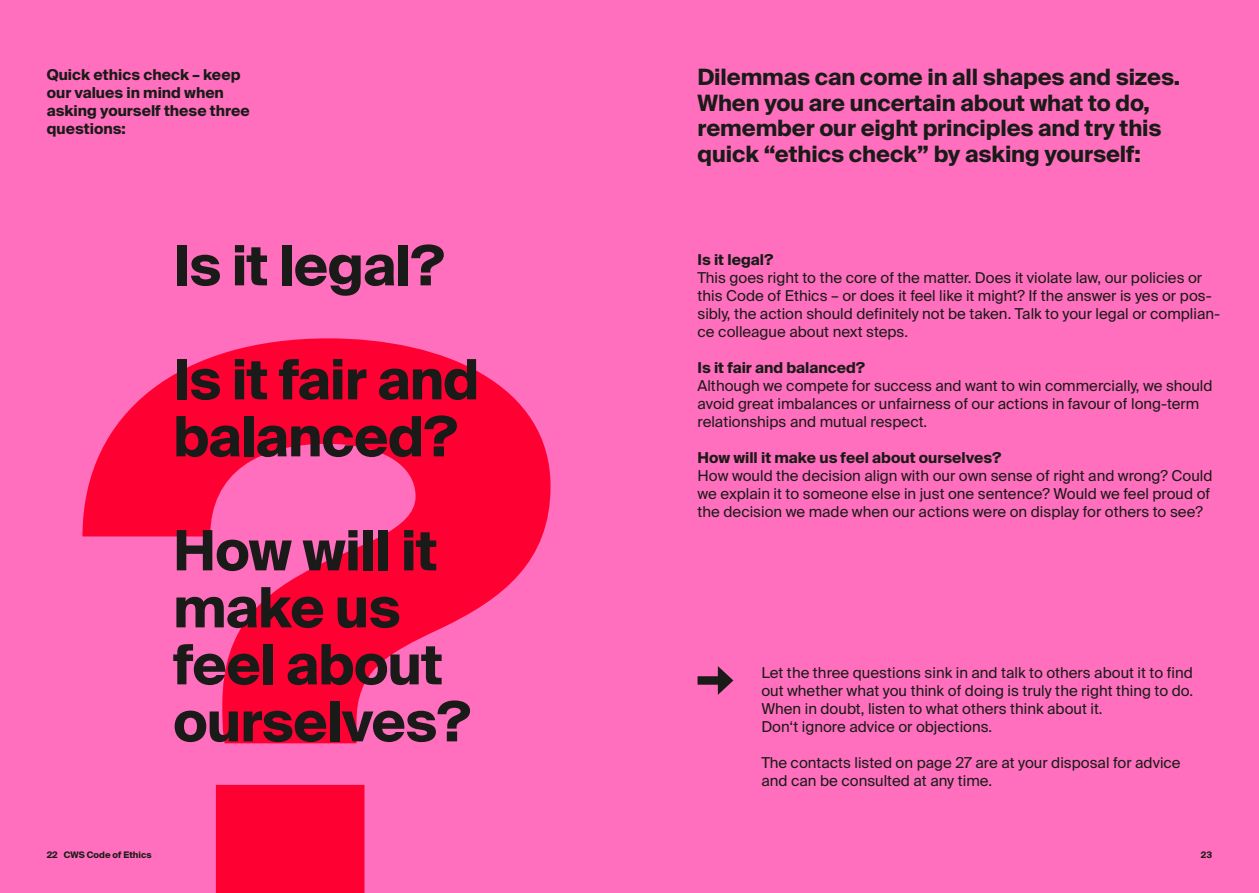
<style>
.page{position:relative;width:1259px;height:893px;background:#ff6fbe}
.page>*{position:absolute;margin:0;border:0;box-sizing:border-box;transform-origin:0 0}
.t1{font:700 798.6px "Suisse Intl";color:#ff0032}
.t2{font:700 55.5px/114px "Suisse Intl";letter-spacing:-.015em;color:#1a1a18}
.t3{font:700 22.5px/25.5px "Suisse Intl";letter-spacing:-.005em;color:#1a1a18}
.t4{font:15px/18px "Suisse Intl";color:#1a1a18}
.t5{font:700 15px/18px "Suisse Intl";color:#1a1a18}
.t6{font:700 9px "Suisse Intl";color:#1a1a18}
</style>
<div class="page">
<div style="left:697px;top:676px;width:27px;height:9px;background:#1a1a18"></div>
<svg style="left:718px;top:666px;width:15px;height:29px"></svg>
<p class="t5" style="left:47px;top:65px;width:205px">Quick ethics check – keep our values in mind when asking yourself these three questions:</p>
<h3 class="t3" style="left:697px;top:65px;width:484px">Dilemmas can come in all shapes and sizes.<br>When you are uncertain about what to do, remember our eight principles and try this quick “ethics check” by asking yourself:</h3>
<h2 class="t2" style="left:173px;top:209px;width:308px">Is it legal?<br>Is it fair and</h2>
<h2 class="t2" style="left:173px;top:380px;width:286px">balanced?<br>How will it</h2>
<h2 class="t2" style="left:173px;top:580px;width:299px;line-height:57px">make us feel about ourselves?</h2>
<p class="t5" style="left:697px;top:250px;width:77px">Is it legal?</p>
<p class="t4" style="left:697px;top:268px;width:524px">This goes right to the core of the matter. Does it violate law, our policies or this Code of Ethics – or does it feel like it might? If the answer is yes or pos&shy;sibly, the action should definitely not be taken. Talk to your legal or complian&shy;ce colleague about next steps.</p>
<p class="t5" style="left:697px;top:358px;width:169px">Is it fair and balanced?</p>
<p class="t4" style="left:697px;top:376px;width:516px">Although we compete for success and want to win commercially, we should avoid great imbalances or unfairness of our actions in favour of long-term relationships and mutual respect.</p>
<p class="t5" style="left:697px;top:448px;width:305px">How will it make us feel about ourselves?</p>
<p class="t4" style="left:697px;top:466px;width:516px">How would the decision align with our own sense of right and wrong? Could we explain it to someone else in just one sentence? Would we feel proud of the decision we made when our actions were on display for others to see?</p>
<h1 class="t1" style="left:68px;top:184px;width:500px">?</h1>
<p class="t4" style="left:761px;top:663px;width:433px">Let the three questions sink in and talk to others about it to find out whether what you think of doing is truly the right thing to do.<br>When in doubt, listen to what others think about it.<br>Don‘t ignore advice or objections.</p>
<p class="t4" style="left:761px;top:753px;width:421px">The contacts listed on page 27 are at your disposal for advice and can be consulted at any time.</p>
<p class="t6" style="left:47px;top:849px;width:106px">22 CWS Code of Ethics</p>
<p class="t6" style="left:1201px;top:849px;width:13px">23</p>
</div>
